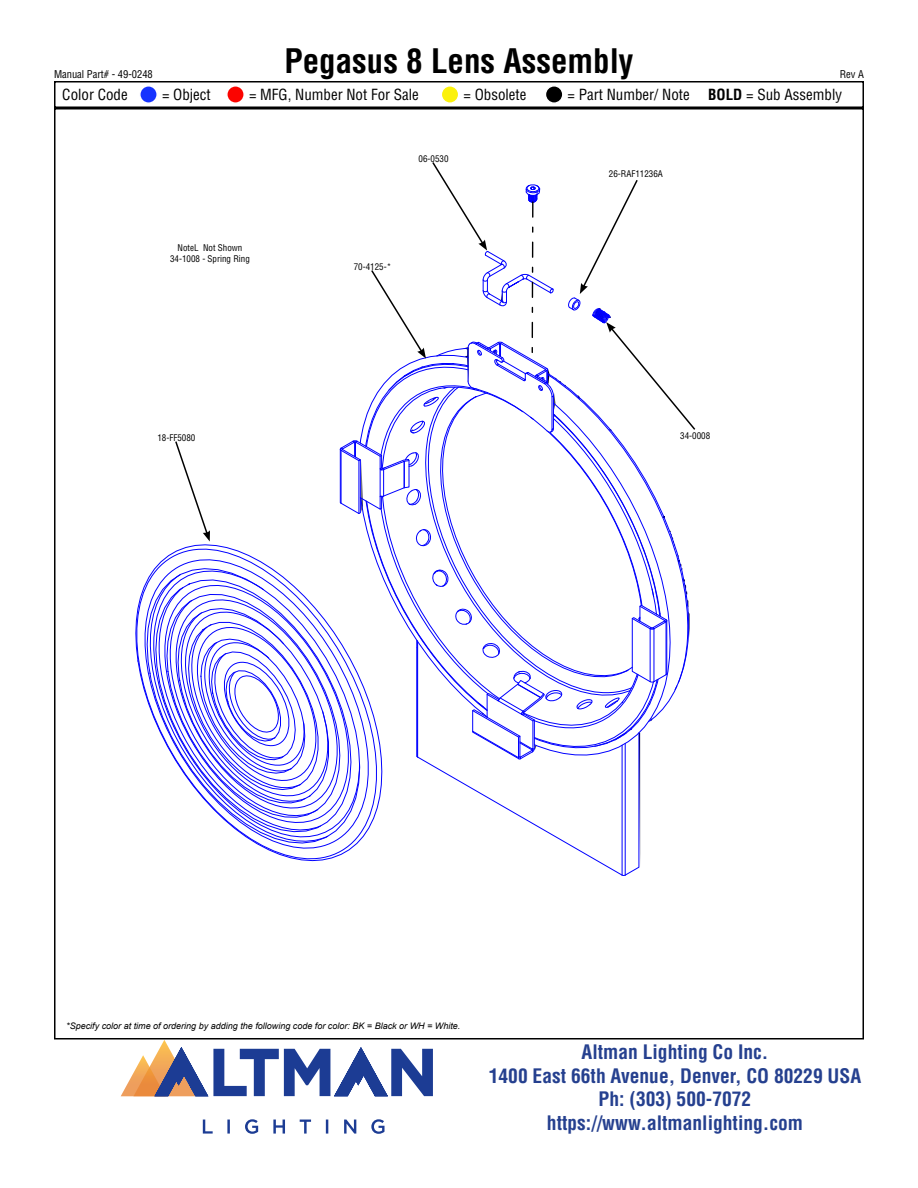
<style>
.page{position:relative;width:918px;height:1188px;background:#fff}
.page>*{position:absolute;margin:0;border:0;box-sizing:border-box;transform-origin:0 0}
.t1{font:700 condensed 33px "Helvetica";color:#000}
.t2{font:700 condensed 19.5px/23.4px "Helvetica";color:#25408f;text-align:center}
.t3{font:condensed 15px "Helvetica";color:#000}
.t4{font:condensed 10.5px "Helvetica";color:#000}
.t5{font:italic 9px "Arial";color:#000}
.t6{font:condensed 9px/10.8px "Helvetica";color:#000;text-align:center}
.s1{font-weight:700}
</style>
<div class="page">
<svg style="left:203px;top:1119px;width:182px;height:15px"></svg>
<svg style="left:121px;top:1040px;width:312px;height:56px"></svg>
<div style="left:54px;top:81px;width:810px;height:27px;border:2px solid #000"></div>
<div style="left:140px;top:86px;width:17px;height:17px;background:#1633ff;border-radius:50%"></div>
<div style="left:139px;top:85px;width:19px;height:19px;border:2px solid #fff;border-radius:50%"></div>
<div style="left:227px;top:86px;width:17px;height:17px;background:#fb0400;border-radius:50%"></div>
<div style="left:226px;top:85px;width:19px;height:19px;border:2px solid #fff;border-radius:50%"></div>
<div style="left:441px;top:86px;width:18px;height:17px;background:#fbf10b;border-radius:50%"></div>
<div style="left:441px;top:85px;width:18px;height:19px;border:2px solid #fff;border-radius:50%"></div>
<div style="left:545px;top:86px;width:18px;height:17px;background:#000;border-radius:50%"></div>
<div style="left:545px;top:85px;width:19px;height:19px;border:2px solid #fff;border-radius:50%"></div>
<svg style="left:135px;top:560px;width:27px;height:177px"></svg>
<svg style="left:162px;top:162px;width:534px;height:714px"></svg>
<p class="t4" style="left:54px;top:68px;width:100px">Manual Part# - 49-0248</p>
<h1 class="t1" style="left:284px;top:40px;width:351px">Pegasus 8 Lens Assembly</h1>
<p class="t4" style="left:840px;top:68px;width:26px">Rev A</p>
<p class="t3" style="left:62px;top:86px;width:67px">Color Code</p>
<p class="t3" style="left:162px;top:86px;width:50px">= Object</p>
<p class="t3" style="left:249px;top:86px;width:171px">= MFG, Number Not For Sale</p>
<p class="t3" style="left:464px;top:86px;width:64px">= Obsolete</p>
<p class="t3" style="left:568px;top:86px;width:276px">= Part Number/ Note <span class="s1">BOLD</span> = Sub Assembly</p>
<p class="t6" style="left:170px;top:242px;width:81px">NoteL Not Shown<br>34-1008 - Spring Ring</p>
<p class="t6" style="left:157px;top:433px;width:39px">18-FF5080</p>
<p class="t6" style="left:419px;top:153px;width:31px">06-0530</p>
<p class="t6" style="left:354px;top:261px;width:39px">70-4125-*</p>
<p class="t6" style="left:609px;top:169px;width:55px">26-RAF11236A</p>
<p class="t6" style="left:680px;top:430px;width:31px">34-0008</p>
<p class="t5" style="left:66px;top:1020px;width:396px">*Specify color at time of ordering by adding the following code for color: BK = Black or WH = White.</p>
<p class="t2" style="left:489px;top:1041px;width:374px">Altman Lighting Co Inc.<br>1400 East 66th Avenue, Denver, CO 80229 USA<br>Ph: (303) 500-7072 https://www.altmanlighting.com</p>
</div>
